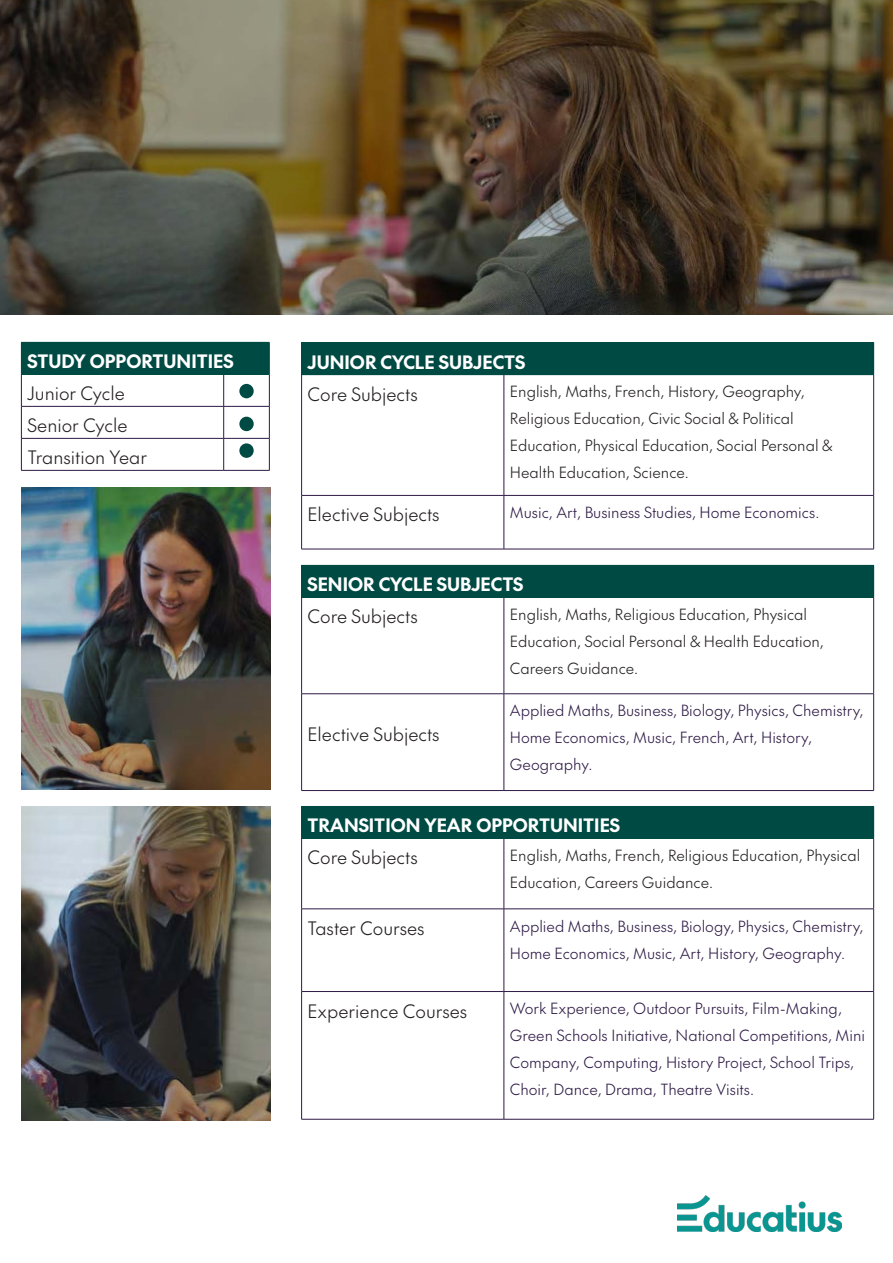
<style>
.page{position:relative;width:893px;height:1263px;background:#fff}
.page>*{position:absolute;margin:0;border:0;box-sizing:border-box;transform-origin:0 0}
.t1{font:300 18px "The Future";color:#231f20}
.t2{font:700 18px "The Future";color:#fff}
.t3{font:300 15px/27px "The Future";color:#2e1a45}
.t4{font:300 15px/27px "The Future";color:#231f20}
</style>
<div class="page">
<img style="left:0;top:0;width:893px;height:314px">
<div style="left:21px;top:342px;width:248px;height:32px;background:#004a44"></div>
<hr style="left:21px;top:375px;width:1px;height:31px;background:#2e1a45">
<hr style="left:21px;top:407px;width:1px;height:31px;background:#2e1a45">
<hr style="left:21px;top:439px;width:1px;height:31px;background:#2e1a45">
<hr style="left:223px;top:375px;width:1px;height:31px;background:#2e1a45">
<hr style="left:269px;top:375px;width:1px;height:31px;background:#2e1a45">
<hr style="left:223px;top:407px;width:1px;height:31px;background:#2e1a45">
<hr style="left:269px;top:407px;width:1px;height:31px;background:#2e1a45">
<hr style="left:223px;top:439px;width:1px;height:31px;background:#2e1a45">
<hr style="left:269px;top:439px;width:1px;height:31px;background:#2e1a45">
<hr style="left:21px;top:406px;width:203px;height:1px;background:#2e1a45">
<hr style="left:224px;top:406px;width:46px;height:1px;background:#2e1a45">
<hr style="left:21px;top:438px;width:203px;height:1px;background:#2e1a45">
<hr style="left:224px;top:438px;width:46px;height:1px;background:#2e1a45">
<hr style="left:21px;top:470px;width:203px;height:1px;background:#2e1a45">
<hr style="left:224px;top:470px;width:46px;height:1px;background:#2e1a45">
<hr style="left:269px;top:342px;width:1px;height:32px;background:#004a44">
<hr style="left:21px;top:374px;width:203px;height:1px;background:#004a44">
<hr style="left:224px;top:374px;width:46px;height:1px;background:#004a44">
<div style="left:239px;top:384px;width:15px;height:14px;background:#004a44;border-radius:50%"></div>
<div style="left:302px;top:343px;width:572px;height:32px;background:#004a44"></div>
<hr style="left:301px;top:375px;width:1px;height:120px;background:#2e1a45">
<hr style="left:504px;top:375px;width:1px;height:120px;background:#2e1a45">
<hr style="left:873px;top:375px;width:1px;height:120px;background:#2e1a45">
<hr style="left:301px;top:496px;width:1px;height:53px;background:#2e1a45">
<hr style="left:301px;top:495px;width:203px;height:1px;background:#2e1a45">
<hr style="left:504px;top:495px;width:370px;height:1px;background:#2e1a45">
<hr style="left:504px;top:496px;width:1px;height:53px;background:#2e1a45">
<hr style="left:873px;top:496px;width:1px;height:53px;background:#2e1a45">
<hr style="left:301px;top:549px;width:203px;height:1px;background:#2e1a45">
<hr style="left:504px;top:549px;width:370px;height:1px;background:#2e1a45">
<hr style="left:301px;top:342px;width:203px;height:1px;background:#004a44">
<hr style="left:301px;top:343px;width:1px;height:31px;background:#004a44">
<hr style="left:504px;top:342px;width:370px;height:1px;background:#004a44">
<hr style="left:301px;top:374px;width:203px;height:1px;background:#004a44">
<img style="left:678px;top:1195px;width:163px;height:36px">
<div style="left:302px;top:565px;width:572px;height:32px;background:#004a44"></div>
<hr style="left:301px;top:597px;width:1px;height:96px;background:#2e1a45">
<hr style="left:504px;top:597px;width:1px;height:96px;background:#2e1a45">
<hr style="left:873px;top:597px;width:1px;height:96px;background:#2e1a45">
<hr style="left:301px;top:694px;width:1px;height:96px;background:#2e1a45">
<hr style="left:301px;top:693px;width:203px;height:1px;background:#2e1a45">
<hr style="left:504px;top:693px;width:370px;height:1px;background:#2e1a45">
<hr style="left:504px;top:694px;width:1px;height:96px;background:#2e1a45">
<hr style="left:873px;top:694px;width:1px;height:96px;background:#2e1a45">
<hr style="left:301px;top:790px;width:203px;height:1px;background:#2e1a45">
<hr style="left:504px;top:790px;width:370px;height:1px;background:#2e1a45">
<hr style="left:301px;top:565px;width:1px;height:32px;background:#004a44">
<hr style="left:301px;top:597px;width:203px;height:1px;background:#004a44">
<hr style="left:504px;top:597px;width:370px;height:1px;background:#004a44">
<div style="left:302px;top:806px;width:572px;height:32px;background:#004a44"></div>
<hr style="left:301px;top:839px;width:1px;height:70px;background:#2e1a45">
<hr style="left:504px;top:839px;width:1px;height:70px;background:#2e1a45">
<hr style="left:873px;top:839px;width:1px;height:70px;background:#2e1a45">
<hr style="left:301px;top:909px;width:1px;height:82px;background:#2e1a45">
<hr style="left:301px;top:992px;width:1px;height:127px;background:#2e1a45">
<hr style="left:301px;top:908px;width:203px;height:1px;background:#2e1a45">
<hr style="left:504px;top:908px;width:370px;height:1px;background:#2e1a45">
<hr style="left:504px;top:909px;width:1px;height:82px;background:#2e1a45">
<hr style="left:873px;top:909px;width:1px;height:82px;background:#2e1a45">
<hr style="left:504px;top:992px;width:1px;height:127px;background:#2e1a45">
<hr style="left:873px;top:992px;width:1px;height:127px;background:#2e1a45">
<hr style="left:301px;top:991px;width:203px;height:1px;background:#2e1a45">
<hr style="left:504px;top:991px;width:370px;height:1px;background:#2e1a45">
<hr style="left:301px;top:1119px;width:203px;height:1px;background:#2e1a45">
<hr style="left:504px;top:1119px;width:370px;height:1px;background:#2e1a45">
<hr style="left:301px;top:806px;width:203px;height:1px;background:#004a44">
<hr style="left:301px;top:807px;width:1px;height:31px;background:#004a44">
<hr style="left:301px;top:838px;width:203px;height:1px;background:#004a44">
<hr style="left:504px;top:838px;width:370px;height:1px;background:#004a44">
<img style="left:21px;top:488px;width:249px;height:301px">
<div style="left:239px;top:417px;width:15px;height:14px;background:#004a44;border-radius:50%"></div>
<div style="left:239px;top:443px;width:15px;height:15px;background:#004a44;border-radius:50%"></div>
<img style="left:21px;top:806px;width:249px;height:315px">
<p class="t2" style="left:27px;top:349px;width:208px">STUDY OPPORTUNITIES</p>
<p class="t1" style="left:27px;top:381px;width:99px">Junior Cycle</p>
<p class="t1" style="left:27px;top:413px;width:102px">Senior Cycle</p>
<p class="t1" style="left:27px;top:445px;width:121px">Transition Year</p>
<p class="t2" style="left:308px;top:349px;width:219px">JUNIOR CYCLE SUBJECTS</p>
<p class="t1" style="left:308px;top:382px;width:112px">Core Subjects</p>
<p class="t4" style="left:510px;top:378px;width:324px">English, Maths, French, History, Geography, Religious Education, Civic Social &amp; Political Education, Physical Education, Social Personal &amp; Health Education, Science.</p>
<p class="t1" style="left:308px;top:502px;width:134px">Elective Subjects</p>
<p class="t3" style="left:510px;top:499px;width:311px">Music, Art, Business Studies, Home Economics.</p>
<p class="t2" style="left:308px;top:572px;width:217px">SENIOR CYCLE SUBJECTS</p>
<p class="t1" style="left:308px;top:604px;width:112px">Core Subjects</p>
<p class="t4" style="left:510px;top:601px;width:316px">English, Maths, Religious Education, Physical<br>Education, Social Personal &amp; Health Education,<br>Careers Guidance.</p>
<p class="t1" style="left:308px;top:722px;width:134px">Elective Subjects</p>
<p class="t3" style="left:510px;top:697px;width:355px">Applied Maths, Business, Biology, Physics, Chemistry,<br>Home Economics, Music, French, Art, History,<br>Geography.</p>
<p class="t2" style="left:308px;top:813px;width:314px">TRANSITION YEAR OPPORTUNITIES</p>
<p class="t1" style="left:308px;top:845px;width:112px">Core Subjects</p>
<p class="t4" style="left:510px;top:842px;width:352px">English, Maths, French, Religious Education, Physical<br>Education, Careers Guidance.</p>
<p class="t1" style="left:308px;top:916px;width:119px">Taster Courses</p>
<p class="t3" style="left:510px;top:912px;width:355px">Applied Maths, Business, Biology, Physics, Chemistry,<br>Home Economics, Music, Art, History, Geography.</p>
<p class="t1" style="left:308px;top:998px;width:161px">Experience Courses</p>
<p class="t3" style="left:510px;top:995px;width:357px">Work Experience, Outdoor Pursuits, Film-Making, Green Schools Initiative, National Competitions, Mini Company, Computing, History Project, School Trips, Choir, Dance, Drama, Theatre Visits.</p>
</div>
